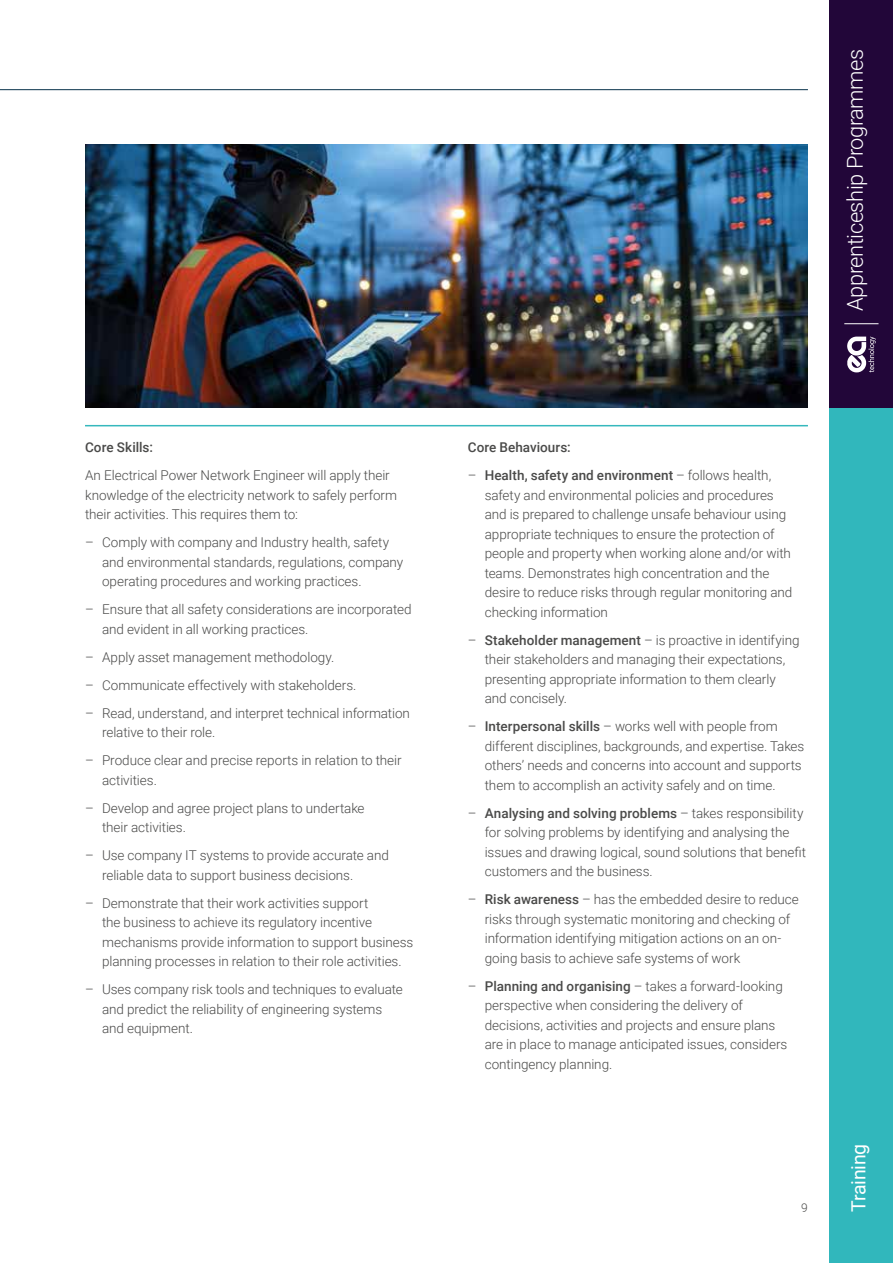
<style>
.page{position:relative;width:893px;height:1263px;background:#fff}
.page>*{position:absolute;margin:0;border:0;box-sizing:border-box;transform-origin:0 0}
.t1{font:300 21.9px "Roboto";letter-spacing:-.02em;color:#fff}
.t2{font:19.5px "Roboto";letter-spacing:-.01em;color:#fff}
.t3{font:300 13.5px/19.5px "Roboto";letter-spacing:-.005em;color:#4a4a49}
.t4{font:500 13.5px "Roboto";color:#4a4a49}
.t5{font:300 12px "Roboto";color:#4a4a49}
.s1{font-weight:500}
</style>
<div class="page">
<div style="left:829px;top:0;width:64px;height:1263px;background:#31b7bc"></div>
<div style="left:829px;top:0;width:64px;height:408px;background:#220639"></div>
<svg style="left:847px;top:337px;width:29px;height:35px"></svg>
<hr style="left:844px;top:323px;width:34px;height:1px;background:#fff">
<hr style="left:0;top:89px;width:808px;height:1px;background:#08324a">
<hr style="left:85px;top:425px;width:723px;height:1px;background:#31b7bc">
<hr style="left:85px;top:426px;width:723px;height:1px;background:#31b7bc">
<img style="left:85px;top:145px;width:723px;height:263px">
<p class="t4" style="left:85px;top:438px;width:69px">Core Skills:</p>
<p class="t3" style="left:85px;top:465px;width:314px">An Electrical Power Network Engineer will apply their knowledge of the electricity network to safely perform their activities. This requires them to:</p>
<p class="t3" style="left:102px;top:532px;width:303px;text-indent:-17px">– Comply with company and Industry health, safety and environmental standards, regulations, company operating procedures and working practices.</p>
<p class="t3" style="left:102px;top:599px;width:311px;text-indent:-17px">– Ensure that all safety considerations are incorporated and evident in all working practices.</p>
<p class="t3" style="left:85px;top:647px;width:251px">– Apply asset management methodology.</p>
<p class="t3" style="left:85px;top:675px;width:273px">– Communicate effectively with stakeholders.</p>
<p class="t3" style="left:102px;top:703px;width:309px;text-indent:-17px">– Read, understand, and interpret technical information relative to their role.</p>
<p class="t3" style="left:102px;top:750px;width:301px;text-indent:-17px">– Produce clear and precise reports in relation to their activities.</p>
<p class="t3" style="left:102px;top:798px;width:264px;text-indent:-17px">– Develop and agree project plans to undertake their activities.</p>
<p class="t3" style="left:102px;top:845px;width:288px;text-indent:-17px">– Use company IT systems to provide accurate and reliable data to support business decisions.</p>
<p class="t3" style="left:102px;top:893px;width:313px;text-indent:-17px">– Demonstrate that their work activities support<br>the business to achieve its regulatory incentive mechanisms provide information to support business planning processes in relation to their role activities.</p>
<p class="t3" style="left:102px;top:979px;width:302px;text-indent:-17px">– Uses company risk tools and techniques to evaluate and predict the reliability of engineering systems and equipment.</p>
<h1 class="t1" style="left:839px;top:311px;width:264px;rotate:-90deg">Apprenticeship Programmes</h1>
<p class="t4" style="left:468px;top:438px;width:104px">Core Behaviours:</p>
<p class="t3" style="left:485px;top:465px;width:309px;text-indent:-17px">– <span class="s1">Health, safety and environment</span> – follows health, safety and environmental policies and procedures and is prepared to challenge unsafe behaviour using appropriate techniques to ensure the protection of people and property when working alone and/or with teams. Demonstrates high concentration and the desire to reduce risks through regular monitoring and checking information</p>
<p class="t3" style="left:485px;top:630px;width:316px;text-indent:-17px">– <span class="s1">Stakeholder management</span> – is proactive in identifying their stakeholders and managing their expectations, presenting appropriate information to them clearly and concisely.</p>
<p class="t3" style="left:485px;top:716px;width:321px;text-indent:-17px">– <span class="s1">Interpersonal skills</span> – works well with people from different disciplines, backgrounds, and expertise. Takes others’ needs and concerns into account and supports them to accomplish an activity safely and on time.</p>
<p class="t3" style="left:485px;top:803px;width:323px;text-indent:-17px">– <span class="s1">Analysing and solving problems</span> – takes responsibility for solving problems by identifying and analysing the issues and drawing logical, sound solutions that benefit customers and the business.</p>
<p class="t3" style="left:485px;top:889px;width:316px;text-indent:-17px">– <span class="s1">Risk awareness</span> – has the embedded desire to reduce risks through systematic monitoring and checking of information identifying mitigation actions on an on&shy;going basis to achieve safe systems of work</p>
<p class="t3" style="left:485px;top:976px;width:304px;text-indent:-17px">– <span class="s1">Planning and organising</span> – takes a forward-looking perspective when considering the delivery of decisions, activities and projects and ensure plans are in place to manage anticipated issues, considers contingency planning.</p>
<p class="t5" style="left:801px;top:1199px;width:8px">9</p>
<h2 class="t2" style="left:845px;top:1212px;width:70px;rotate:-90deg">Training</h2>
</div>
